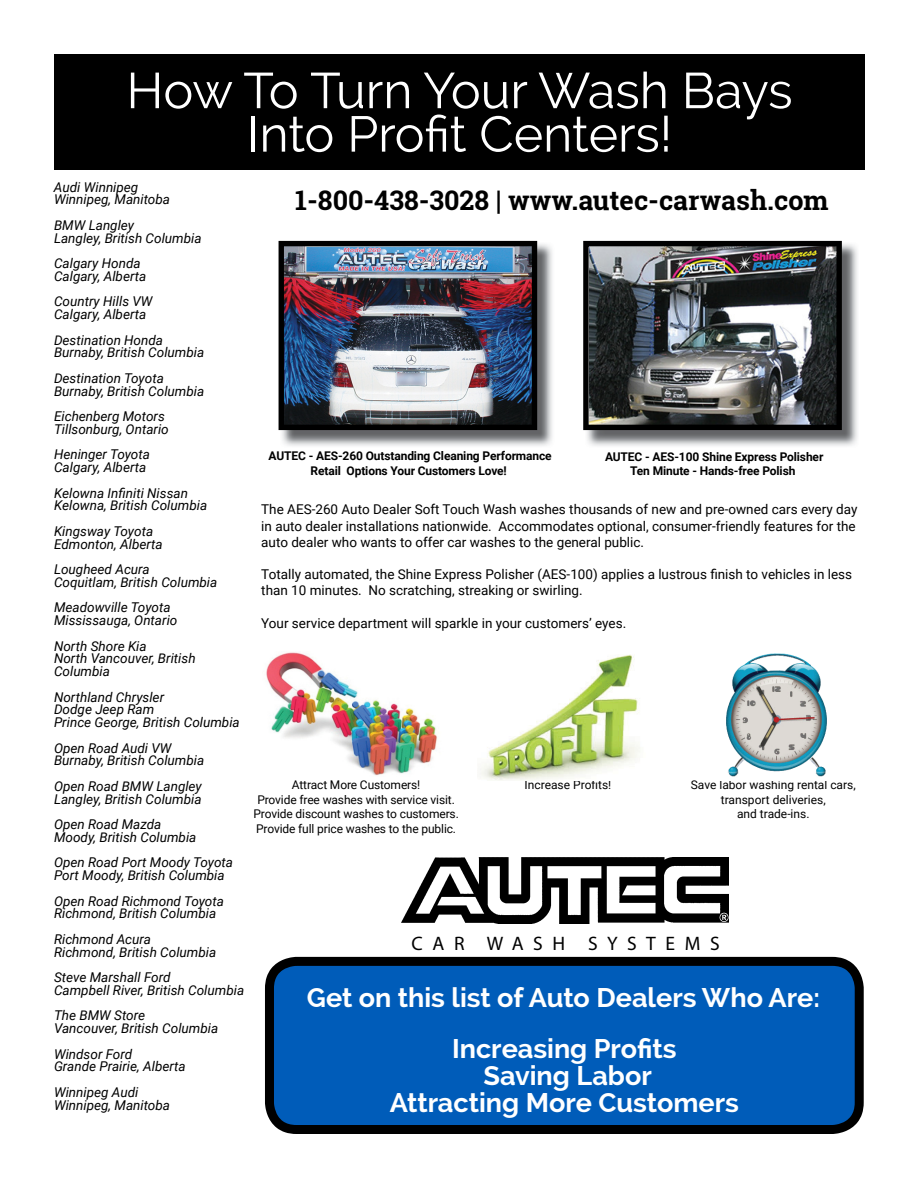
<style>
.page{position:relative;width:918px;height:1188px;background:#fff}
.page>*{position:absolute;margin:0;border:0;box-sizing:border-box;transform-origin:0 0}
.t1{font:50.1px/43.5px "Raleway";color:#fff;text-align:center}
.t2{font:700 27px/51px "Raleway";color:#fff;text-align:center}
.t3{font:700 27px "Roboto Slab";color:#000}
.t4{font:19.5px "Myriad Pro";letter-spacing:.49em;color:#000}
.t5{font:italic 13.5px/12.8px "Roboto";color:#000}
.t6{font:13.5px/16.2px "Roboto";color:#000}
.t7{font:12px/14.4px "Roboto";letter-spacing:-.01em;color:#000;text-align:center}
.t8{font:700 12px/14.4px "Roboto";letter-spacing:-.01em;color:#000;text-align:center}
</style>
<div class="page">
<img style="left:401px;top:858px;width:328px;height:65px">
<svg style="left:265px;top:957px;width:599px;height:177px;background:#0151a1"></svg>
<img style="left:266px;top:652px;width:171px;height:124px">
<img style="left:726px;top:653px;width:101px;height:124px">
<img style="left:480px;top:654px;width:160px;height:126px">
<img style="left:280px;top:243px;width:272px;height:203px">
<img style="left:279px;top:241px;width:258px;height:189px">
<img style="left:585px;top:244px;width:272px;height:202px">
<img style="left:583px;top:241px;width:259px;height:189px">
<div style="left:54px;top:54px;width:810px;height:116px;background:#000"></div>
<h1 class="t1" style="left:126px;top:74px;width:668px">How To Turn Your Wash Bays<br>Into Profit Centers!</h1>
<p class="t5" style="left:54px;top:181px;width:118px">Audi Winnipeg<br>Winnipeg, Manitoba</p>
<p class="t5" style="left:54px;top:220px;width:149px">BMW Langley<br>Langley, British Columbia</p>
<p class="t5" style="left:54px;top:258px;width:94px">Calgary Honda<br>Calgary, Alberta</p>
<p class="t5" style="left:54px;top:296px;width:100px">Country Hills VW<br>Calgary, Alberta</p>
<p class="t5" style="left:54px;top:334px;width:152px">Destination Honda<br>Burnaby, British Columbia</p>
<p class="t5" style="left:54px;top:373px;width:152px">Destination Toyota<br>Burnaby, British Columbia</p>
<p class="t5" style="left:54px;top:411px;width:116px">Eichenberg Motors<br>Tillsonburg, Ontario</p>
<p class="t5" style="left:54px;top:449px;width:98px">Heninger Toyota<br>Calgary, Alberta</p>
<p class="t5" style="left:54px;top:488px;width:155px">Kelowna Infiniti Nissan<br>Kelowna, British Columbia</p>
<p class="t5" style="left:54px;top:526px;width:110px">Kingsway Toyota<br>Edmonton, Alberta</p>
<p class="t5" style="left:54px;top:564px;width:165px">Lougheed Acura<br>Coquitlam, British Columbia</p>
<p class="t5" style="left:54px;top:602px;width:125px">Meadowville Toyota<br>Mississauga, Ontario</p>
<p class="t5" style="left:54px;top:641px;width:143px">North Shore Kia<br>North Vancouver, British<br>Columbia</p>
<p class="t5" style="left:54px;top:692px;width:187px">Northland Chrysler<br>Dodge Jeep Ram<br>Prince George, British Columbia</p>
<p class="t5" style="left:54px;top:743px;width:152px">Open Road Audi VW<br>Burnaby, British Columbia</p>
<p class="t5" style="left:54px;top:781px;width:149px">Open Road BMW Langley<br>Langley, British Columbia</p>
<p class="t5" style="left:54px;top:819px;width:144px">Open Road Mazda<br>Moody, British Columbia</p>
<p class="t5" style="left:54px;top:857px;width:181px">Open Road Port Moody Toyota<br>Port Moody, British Columbia</p>
<p class="t5" style="left:54px;top:896px;width:172px">Open Road Richmond Toyota<br>Richmond, British Columbia</p>
<p class="t5" style="left:54px;top:934px;width:164px">Richmond Acura<br>Richmond, British Columbia</p>
<p class="t5" style="left:54px;top:972px;width:192px">Steve Marshall Ford<br>Campbell River, British Columbia</p>
<p class="t5" style="left:54px;top:1010px;width:166px">The BMW Store<br>Vancouver, British Columbia</p>
<p class="t5" style="left:54px;top:1049px;width:133px">Windsor Ford<br>Grande Prairie, Alberta</p>
<p class="t5" style="left:54px;top:1087px;width:118px">Winnipeg Audi<br>Winnipeg, Manitoba</p>
<h2 class="t3" style="left:295px;top:189px;width:535px">1-800-438-3028 | www.autec-carwash.com</h2>
<p class="t8" style="left:269px;top:450px;width:285px">AUTEC - AES-260 Outstanding Cleaning Performance<br>Retail Options Your Customers Love!</p>
<p class="t8" style="left:605px;top:450px;width:220px">AUTEC - AES-100 Shine Express Polisher<br>Ten Minute - Hands-free Polish</p>
<p class="t6" style="left:261px;top:502px;width:598px">The AES-260 Auto Dealer Soft Touch Wash washes thousands of new and pre-owned cars every day in auto dealer installations nationwide. Accommodates optional, consumer-friendly features for the auto dealer who wants to offer car washes to the general public.</p>
<p class="t6" style="left:261px;top:567px;width:592px">Totally automated, the Shine Express Polisher (AES-100) applies a lustrous finish to vehicles in less than 10 minutes. No scratching, streaking or swirling.</p>
<p class="t6" style="left:261px;top:616px;width:366px">Your service department will sparkle in your customers’ eyes.</p>
<p class="t7" style="left:292px;top:779px;width:130px">Attract More Customers!</p>
<p class="t7" style="left:525px;top:779px;width:88px">Increase Profits!</p>
<p class="t7" style="left:253px;top:793px;width:207px">Provide free washes with service visit.<br>Provide discount washes to customers.<br>Provide full price washes to the public.</p>
<p class="t7" style="left:691px;top:779px;width:166px">Save labor washing rental cars, transport deliveries,<br>and trade-ins.</p>
<h3 class="t4" style="left:412px;top:932px;width:310px">CAR WASH SYSTEMS</h3>
<h2 class="t2" style="left:307px;top:974px;width:515px">Get on this list of Auto Dealers Who Are:<br>Increasing Profits</h2>
<h2 class="t2" style="left:390px;top:1064px;width:351px;line-height:27px">Saving Labor<br>Attracting More Customers</h2>
</div>
